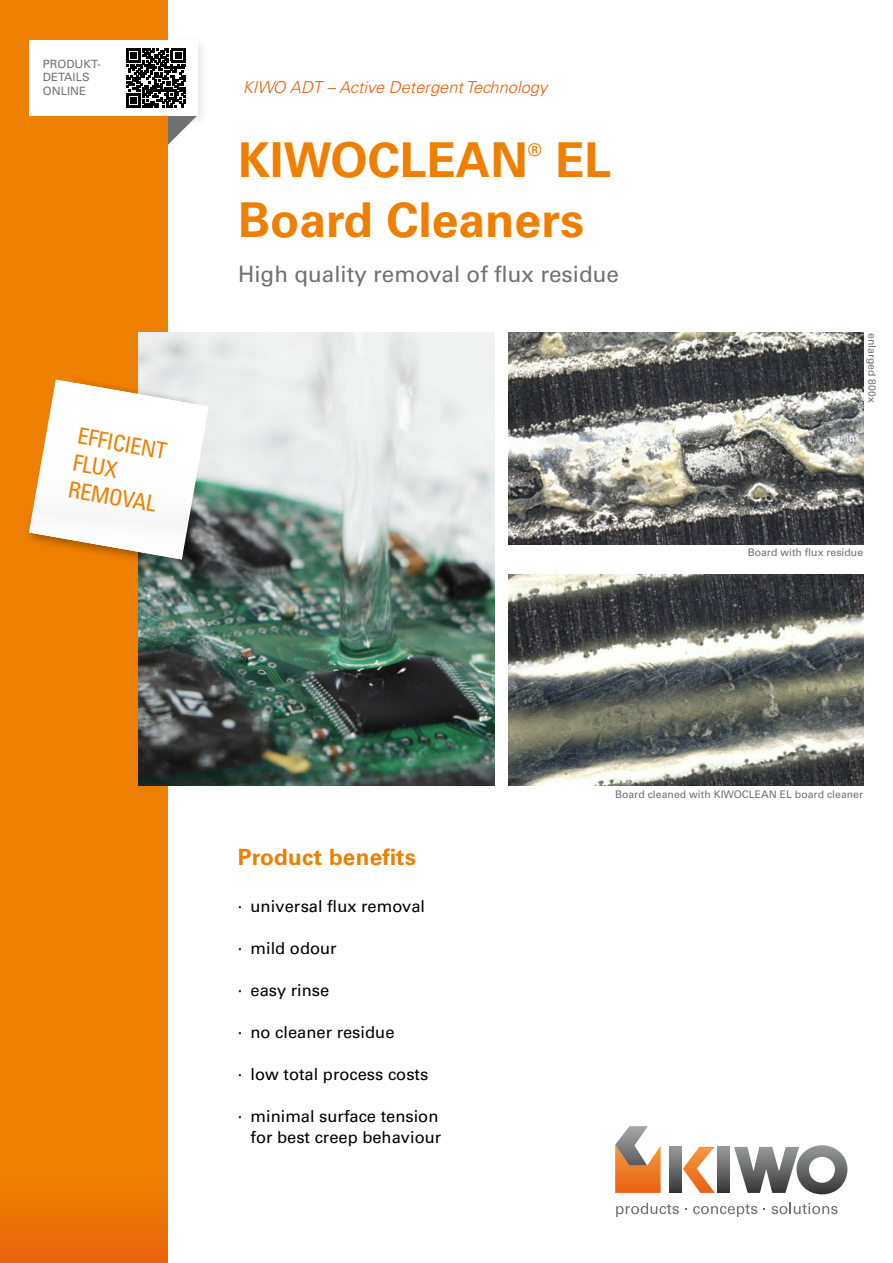
<style>
.page{position:relative;width:893px;height:1263px;background:#fff}
.page>*{position:absolute;margin:0;border:0;box-sizing:border-box;transform-origin:0 0}
.t1{font:700 48px/60px "Univers LT Std";color:#ee7f00}
.t2{font:22.5px "Univers LT Std";color:#707172}
.t3{font:condensed 22.5px/27px "Univers LT Std";color:#ee7f00}
.t4{font:700 22.5px "Univers LT Std";letter-spacing:.01em;color:#ee7f00}
.t5{font:700 17.55px "Univers LT Std";color:#ee7f00}
.t6{font:16.5px/21px "Univers LT Std";color:#000;text-align:right}
.t7{font:italic 300 16.5px "Univers LT Std";color:#e95d0f}
.t8{font:11.4px/13.5px "Univers LT Std";color:#707172}
.t9{font:10.5px "Univers LT Std";color:#707172}
</style>
<div class="page">
<div style="left:24px;top:34px;width:185px;height:94px;background:#707172;opacity:.2"></div>
<div style="left:0;top:0;width:168px;height:1263px;background:#ee7f00"></div>
<div style="left:0;top:1177px;width:168px;height:86px;background:linear-gradient(to right,#ec7106,#ec7106)"></div>
<svg style="left:168px;top:116px;width:29px;height:29px"></svg>
<div style="left:30px;top:40px;width:167px;height:76px;background:#fff"></div>
<svg style="left:683px;top:1147px;width:32px;height:46px"></svg>
<svg style="left:669px;top:1147px;width:12px;height:46px"></svg>
<svg style="left:734px;top:1145px;width:113px;height:49px"></svg>
<svg style="left:615px;top:1126px;width:46px;height:67px"></svg>
<svg style="left:718px;top:1147px;width:12px;height:46px"></svg>
<svg style="left:616px;top:1203px;width:63px;height:14px"></svg>
<svg style="left:693px;top:1204px;width:64px;height:13px"></svg>
<svg style="left:772px;top:1203px;width:66px;height:11px"></svg>
<svg style="left:126px;top:48px;width:60px;height:56px"></svg>
<svg style="left:126px;top:49px;width:59px;height:59px"></svg>
<img style="left:139px;top:333px;width:355px;height:453px">
<img style="left:508px;top:333px;width:355px;height:211px">
<img style="left:508px;top:575px;width:355px;height:211px">
<div style="left:23px;top:377px;width:179px;height:194px;background:#000;opacity:.4"></div>
<svg style="left:29px;top:379px;width:180px;height:180px"></svg>
<p class="t8" style="left:43px;top:57px;width:60px">PRODUKT-<br>DETAILS<br>ONLINE</p>
<h2 class="t3" style="left:80px;top:422px;width:92px;rotate:10deg">EFFICIENT<br>FLUX<br>REMOVAL</h2>
<p class="t7" style="left:243px;top:77px;width:306px">KIWO ADT – Active Detergent Technology</p>
<h1 class="t1" style="left:238px;top:130px;width:291px">KIWOCLEAN</h1>
<p class="t5" style="left:528px;top:140px;width:15px">®</p>
<h1 class="t1" style="left:238px;top:130px;width:375px;text-indent:317px">EL<br>Board Cleaners</h1>
<h2 class="t2" style="left:238px;top:260px;width:382px">High quality removal of flux residue</h2>
<p class="t9" style="left:878px;top:333px;width:72px;rotate:90deg">enlarged 800x</p>
<p class="t9" style="left:748px;top:546px;width:117px">Board with flux residue</p>
<h2 class="t4" style="left:238px;top:843px;width:180px">Product benefits</h2>
<p class="t6" style="left:238px;top:896px;width:189px">· universal flux removal</p>
<p class="t6" style="left:238px;top:938px;width:100px">· mild odour</p>
<p class="t6" style="left:238px;top:979px;width:93px">· easy rinse</p>
<p class="t6" style="left:238px;top:1021px;width:158px">· no cleaner residue</p>
<p class="t6" style="left:238px;top:1063px;width:192px">· low total process costs</p>
<p class="t6" style="left:238px;top:1105px;width:205px">· minimal surface tension for best creep behaviour</p>
<p class="t9" style="left:615px;top:788px;width:250px">Board cleaned with KIWOCLEAN EL board cleaner</p>
</div>
